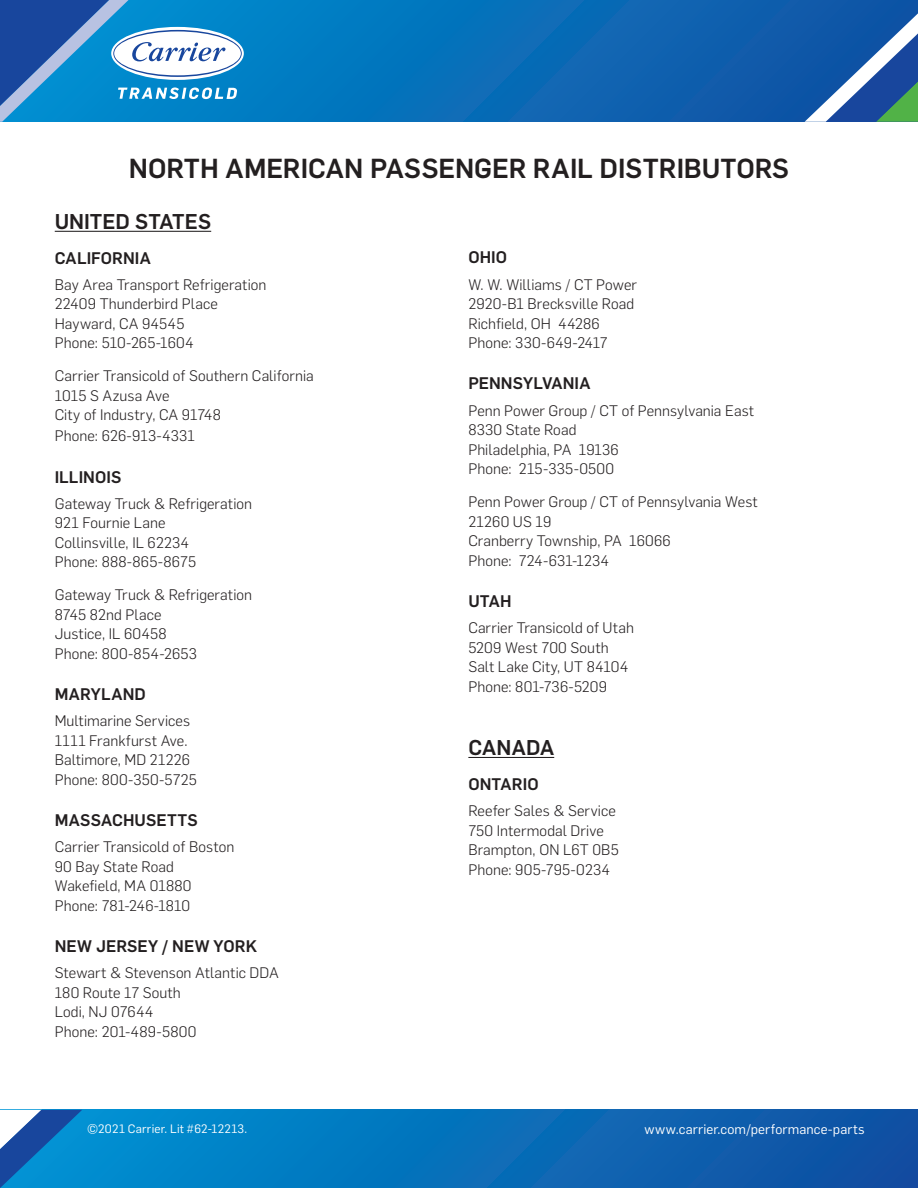
<style>
.page{position:relative;width:918px;height:1188px;background:#fff}
.page>*{position:absolute;margin:0;border:0;box-sizing:border-box;transform-origin:0 0}
.t1{font:500 27px "Flama";letter-spacing:-.005em;color:#231f20}
.t2{font:500 21px "Flama";color:#231f20}
.t3{font:500 16.5px "Flama";letter-spacing:.005em;color:#231f20}
.t4{font:300 15px/19.5px "Flama";letter-spacing:.005em;color:#231f20}
.t5{font:13.5px "Flama";letter-spacing:.015em;color:#fff}
.t6{font:12px "Flama";letter-spacing:.02em;color:#fff}
</style>
<div class="page">
<div style="left:0;top:1110px;width:918px;height:78px;background:linear-gradient(to right,#0095d5,#134da0)"></div>
<svg style="left:0;top:1110px;width:82px;height:78px;background:#2a82c4"></svg>
<svg style="left:242px;top:0;width:676px;height:122px;background:#096bb6"></svg>
<svg style="left:805px;top:13px;width:113px;height:109px"></svg>
<svg style="left:0;top:0;width:242px;height:122px"></svg>
<hr style="left:55px;top:231px;width:156px;height:1px;background:#231f20">
<hr style="left:468px;top:757px;width:86px;height:1px;background:#231f20">
<p class="t1" style="left:129px;top:149px;width:662px">NORTH AMERICAN PASSENGER RAIL DISTRIBUTORS</p>
<p class="t2" style="left:55px;top:207px;width:158px">UNITED STATES</p>
<p class="t3" style="left:55px;top:246px;width:98px">CALIFORNIA</p>
<p class="t4" style="left:55px;top:274px;width:213px">Bay Area Transport Refrigeration</p>
<p class="t4" style="left:55px;top:294px;width:165px">22409 Thunderbird Place</p>
<p class="t4" style="left:55px;top:313px;width:131px">Hayward, CA 94545</p>
<p class="t4" style="left:55px;top:333px;width:140px">Phone: 510-265-1604</p>
<p class="t4" style="left:55px;top:366px;width:260px">Carrier Transicold of Southern California<br>1015 S Azusa Ave</p>
<p class="t4" style="left:55px;top:404px;width:168px;line-height:21px">City of Industry, CA 91748<br>Phone: 626-913-4331</p>
<p class="t3" style="left:55px;top:465px;width:68px">ILLINOIS</p>
<p class="t4" style="left:55px;top:493px;width:199px">Gateway Truck &amp; Refrigeration</p>
<p class="t4" style="left:55px;top:513px;width:112px">921 Fournie Lane</p>
<p class="t4" style="left:55px;top:532px;width:136px">Collinsville, IL 62234</p>
<p class="t4" style="left:55px;top:552px;width:143px">Phone: 888-865-8675</p>
<p class="t4" style="left:55px;top:585px;width:199px">Gateway Truck &amp; Refrigeration</p>
<p class="t4" style="left:55px;top:604px;width:108px">8745 82nd Place</p>
<p class="t4" style="left:55px;top:624px;width:114px">Justice, IL 60458</p>
<p class="t4" style="left:55px;top:643px;width:144px">Phone: 800-854-2653</p>
<p class="t3" style="left:55px;top:682px;width:93px">MARYLAND</p>
<p class="t4" style="left:55px;top:711px;width:137px">Multimarine Services</p>
<p class="t4" style="left:55px;top:730px;width:134px">1111 Frankfurst Ave.</p>
<p class="t4" style="left:55px;top:750px;width:137px">Baltimore, MD 21226</p>
<p class="t4" style="left:55px;top:769px;width:144px">Phone: 800-350-5725</p>
<p class="t3" style="left:55px;top:808px;width:144px">MASSACHUSETTS</p>
<p class="t4" style="left:55px;top:837px;width:181px">Carrier Transicold of Boston<br>90 Bay State Road</p>
<p class="t4" style="left:55px;top:876px;width:138px">Wakefield, MA 01880</p>
<p class="t4" style="left:55px;top:895px;width:137px">Phone: 781-246-1810</p>
<p class="t3" style="left:55px;top:934px;width:204px">NEW JERSEY / NEW YORK</p>
<p class="t4" style="left:55px;top:963px;width:226px">Stewart &amp; Stevenson Atlantic DDA</p>
<p class="t4" style="left:55px;top:982px;width:128px">180 Route 17 South</p>
<p class="t4" style="left:55px;top:1002px;width:100px">Lodi, NJ 07644</p>
<p class="t4" style="left:55px;top:1021px;width:143px">Phone: 201-489-5800</p>
<p class="t3" style="left:468px;top:246px;width:40px">OHIO</p>
<p class="t4" style="left:468px;top:274px;width:170px">W. W. Williams / CT Power</p>
<p class="t4" style="left:468px;top:293px;width:168px">2920-B1 Brecksville Road</p>
<p class="t4" style="left:468px;top:313px;width:133px">Richfield, OH 44286</p>
<p class="t4" style="left:468px;top:332px;width:141px">Phone: 330-649-2417</p>
<p class="t3" style="left:468px;top:372px;width:124px">PENNSYLVANIA</p>
<p class="t4" style="left:468px;top:400px;width:287px">Penn Power Group / CT of Pennsylvania East</p>
<p class="t4" style="left:468px;top:419px;width:110px">8330 State Road</p>
<p class="t4" style="left:468px;top:439px;width:152px">Philadelphia, PA 19136</p>
<p class="t4" style="left:468px;top:458px;width:147px">Phone: 215-335-0500</p>
<p class="t4" style="left:468px;top:491px;width:291px">Penn Power Group / CT of Pennsylvania West</p>
<p class="t4" style="left:468px;top:511px;width:85px">21260 US 19</p>
<p class="t4" style="left:468px;top:530px;width:204px">Cranberry Township, PA 16066</p>
<p class="t4" style="left:468px;top:550px;width:142px">Phone: 724-631-1234</p>
<p class="t3" style="left:468px;top:589px;width:45px">UTAH</p>
<p class="t4" style="left:468px;top:617px;width:167px">Carrier Transicold of Utah</p>
<p class="t4" style="left:468px;top:637px;width:142px">5209 West 700 South</p>
<p class="t4" style="left:468px;top:656px;width:161px">Salt Lake City, UT 84104</p>
<p class="t4" style="left:468px;top:676px;width:140px">Phone: 801-736-5209</p>
<p class="t2" style="left:468px;top:733px;width:87px">CANADA</p>
<p class="t3" style="left:468px;top:772px;width:72px">ONTARIO</p>
<p class="t4" style="left:468px;top:800px;width:149px">Reefer Sales &amp; Service</p>
<p class="t4" style="left:468px;top:820px;width:137px">750 Intermodal Drive</p>
<p class="t4" style="left:468px;top:839px;width:152px">Brampton, ON L6T 0B5</p>
<p class="t4" style="left:468px;top:859px;width:143px">Phone: 905-795-0234</p>
<p class="t6" style="left:87px;top:1121px;width:162px">©2021 Carrier. Lit #62-12213.</p>
<p class="t5" style="left:645px;top:1120px;width:222px">www.carrier.com/performance-parts</p>
</div>
